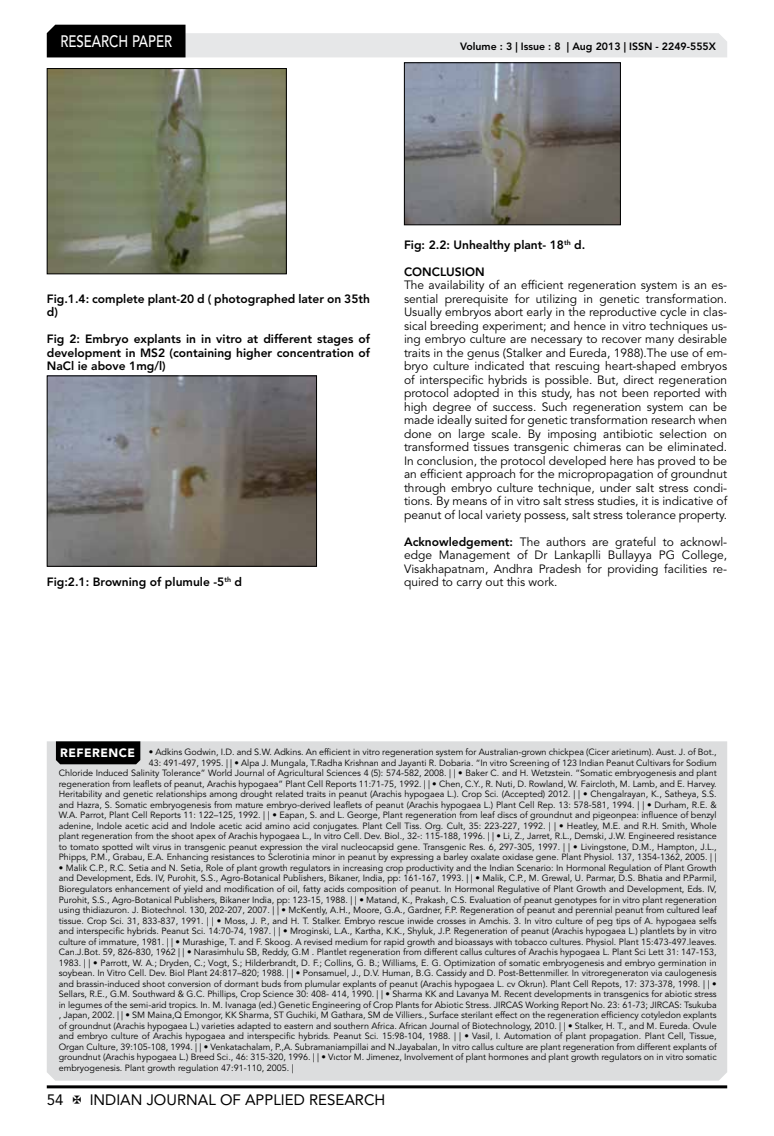
<style>
.page{position:relative;width:774px;height:1136px;background:#fff}
.page>*{position:absolute;margin:0;border:0;box-sizing:border-box;transform-origin:0 0}
.t1{font:500 16.5px "Avenir LT Std";color:#fff;scale:.8 1}
.t2{font:15px "Avenir LT Std";color:#000}
.t3{font:12px/13.5px "Avenir LT Std";color:#000;text-align:justify}
.t4{font:800 12px/13.5px "Avenir LT Std";color:#000}
.t5{font:800 10.5px "Avenir LT Std";color:#000}
.t6{font:9px/10.5px "Avenir LT Std";color:#000;text-align:right}
.s1{font-weight:800}
.s2{font-weight:900;font-size:12px;color:#fff}
</style>
<div class="page">
<hr style="left:47px;top:1085px;width:680px;height:3px;background:#000">
<svg style="left:47px;top:25px;width:680px;height:32px"></svg>
<div style="left:47px;top:741px;width:680px;height:339px;background:#dcddde"></div>
<div style="left:56px;top:741px;width:84px;height:23px;background:#000"></div>
<img style="left:49px;top:70px;width:236px;height:202px">
<div style="left:47px;top:68px;width:240px;height:206px;border:1px solid #000"></div>
<img style="left:49px;top:377px;width:266px;height:187px">
<div style="left:47px;top:375px;width:270px;height:191px;border:1px solid #000"></div>
<img style="left:406px;top:64px;width:213px;height:159px">
<div style="left:404px;top:62px;width:217px;height:163px;border:1px solid #000"></div>
<h1 class="t1" style="left:60px;top:32px;width:139px">RESEARCH PAPER</h1>
<p class="t5" style="left:460px;top:41px;width:257px">Volume : 3 | Issue : 8 | Aug 2013 | ISSN - 2249-555X</p>
<h3 class="t4" style="left:47px;top:292px;width:325px">Fig.1.4: complete plant-20 d ( photographed later on 35th d)</h3>
<h3 class="t4" style="left:47px;top:332px;width:325px;text-align:justify">Fig 2: Embryo explants in in vitro at different stages of development in MS2 (containing higher concentration of NaCl ie above 1mg/l)</h3>
<h3 class="t4" style="left:47px;top:575px;width:197px">Fig:2.1: Browning of plumule -5<sup>th</sup> d</h3>
<h3 class="t4" style="left:404px;top:238px;width:183px">Fig: 2.2: Unhealthy plant- 18<sup>th</sup> d.</h3>
<h3 class="t4" style="left:404px;top:265px;width:82px">CONCLUSION</h3>
<p class="t3" style="left:404px;top:278px;width:325px">The availability of an efficient regeneration system is an es&shy;sential prerequisite for utilizing in genetic transformation.<br>Usually embryos abort early in the reproductive cycle in clas&shy;sical breeding experiment; and hence in vitro techniques us&shy;ing embryo culture are necessary to recover many desirable traits in the genus (Stalker and Eureda, 1988).The use of em&shy;bryo culture indicated that rescuing heart-shaped embryos of interspecific hybrids is possible. But, direct regeneration protocol adopted in this study, has not been reported with high degree of success. Such regeneration system can be made ideally suited for genetic transformation research when done on large scale. By imposing antibiotic selection on transformed tissues transgenic chimeras can be eliminated.<br>In conclusion, the protocol developed here has proved to be an efficient approach for the micropropagation of groundnut through embryo culture technique, under salt stress condi&shy;tions. By means of in vitro salt stress studies, it is indicative of peanut of local variety possess, salt stress tolerance property.</p>
<h3 class="t3" style="left:404px;top:535px;width:325px"><span class="s1">Acknowledgement:</span> The authors are grateful to acknowl&shy;edge Management of Dr Lankaplli Bullayya PG College, Visakhapatnam, Andhra Pradesh for providing facilities re&shy;quired to carry out this work.</h3>
<p class="t6" style="left:59px;top:747px;width:660px"><span class="s2">REFERENCE</span> • Adkins Godwin, I.D. and S.W. Adkins. An efficient in vitro regeneration system for Australian-grown chickpea (Cicer arietinum). Aust. J. of Bot., 43: 491-497, 1995. | | • Alpa J. Mungala, T.Radha Krishnan and Jayanti R. Dobaria. “In vitro Screening of 123 Indian Peanut Cultivars for Sodium<br>Chloride Induced Salinity Tolerance” World Journal of Agricultural Sciences 4 (5): 574-582, 2008. | | • Baker C. and H. Wetzstein. “Somatic embryogenesis and plant regeneration from leaflets of peanut, Arachis hypogaea” Plant Cell Reports 11:71-75, 1992. | | • Chen, C.Y., R. Nuti, D. Rowland, W. Faircloth, M. Lamb, and E. Harvey.<br>Heritability and genetic relationships among drought related traits in peanut (Arachis hypogaea L.). Crop Sci. (Accepted) 2012. | | • Chengalrayan, K., Satheya, S.S. and Hazra, S. Somatic embryogenesis from mature embryo-derived leaflets of peanut (Arachis hypogaea L.) Plant Cell Rep. 13: 578-581, 1994. | | • Durham, R.E. &amp; W.A. Parrot, Plant Cell Reports 11: 122–125, 1992. | | • Eapan, S. and L. George, Plant regeneration from leaf discs of groundnut and pigeonpea: influence of benzyl adenine, Indole acetic acid and Indole acetic acid amino acid conjugates. Plant Cell Tiss. Org. Cult, 35: 223-227, 1992. | | • Heatley, M.E. and R.H. Smith, Whole plant regeneration from the shoot apex of Arachis hypogaea L., In vitro Cell. Dev. Biol., 32-: 115-188, 1996. | | • Li, Z., Jarret, R.L., Demski, J.W. Engineered resistance to tomato spotted wilt virus in transgenic peanut expression the viral nucleocapsid gene. Transgenic Res. 6, 297-305, 1997. | | • Livingstone, D.M., Hampton, J.L., Phipps, P.M., Grabau, E.A. Enhancing resistances to Sclerotinia minor in peanut by expressing a barley oxalate oxidase gene. Plant Physiol. 137, 1354-1362, 2005. | |</p>
<p class="t6" style="left:59px;top:862px;width:660px;text-align:justify">• Malik C.P., R.C. Setia and N. Setia, Role of plant growth regulators in increasing crop productivity and the Indian Scenario: In Hormonal Regulation of Plant Growth and Development, Eds. IV, Purohit, S.S., Agro-Botanical Publishers, Bikaner, India, pp: 161-167, 1993. | | • Malik, C.P., M. Grewal, U. Parmar, D.S. Bhatia and P.Parmil, Bioregulators enhancement of yield and modification of oil, fatty acids composition of peanut. In Hormonal Regulative of Plant Growth and Development, Eds. IV, Purohit, S.S., Agro-Botanical Publishers, Bikaner India, pp: 123-15, 1988. | | • Matand, K., Prakash, C.S. Evaluation of peanut genotypes for in vitro plant regeneration using thidiazuron. J. Biotechnol. 130, 202-207, 2007. | | • McKently, A.H., Moore, G.A., Gardner, F.P. Regeneration of peanut and perennial peanut from cultured leaf tissue. Crop Sci. 31, 833-837, 1991. | | • Moss, J. P., and H. T. Stalker. Embryo rescue inwide crosses in Amchis. 3. In vitro culture of peg tips of A. hypogaea selfs and interspecific hybrids. Peanut Sci. 14:70-74, 1987. | | • Mroginski, L.A., Kartha, K.K., Shyluk, J.P. Regeneration of peanut (Arachis hypogaea L.) plantlets by in vitro culture of immature, 1981. | | • Murashige, T. and F. Skoog. A revised medium for rapid growth and bioassays with tobacco cultures. Physiol. Plant 15:473-497.leaves.<br>Can.J.Bot. 59, 826-830, 1962 | | • Narasimhulu SB, Reddy, G.M . Plantlet regeneration from different callus cultures of Arachis hypogaea L. Plant Sci Lett 31: 147-153, 1983. | | • Parrott, W. A.; Dryden, C.; Vogt, S.; Hilderbrandt, D. F.; Collins, G. B.; Williams, E. G. Optimization of somatic embryogenesis and embryo germination in soybean. In Vitro Cell. Dev. Biol Plant 24:817–820; 1988. | | • Ponsamuel, J., D.V. Human, B.G. Cassidy and D. Post-Bettenmiller. In vitroregeneraton via caulogenesis and brassin-induced shoot conversion of dormant buds from plumular explants of peanut (Arachis hypogaea L. cv Okrun). Plant Cell Repots, 17: 373-378, 1998. | | • Sellars, R.E., G.M. Southward &amp; G.C. Phillips, Crop Science 30: 408- 414, 1990. | | • Sharma KK and Lavanya M. Recent developments in transgenics for abiotic stress in legumes of the semi-arid tropics. In. M. Ivanaga (ed.) Genetic Engineering of Crop Plants for Abiotic Stress. JIRCAS Working Report No. 23: 61-73; JIRCAS: Tsukuba , Japan, 2002. | | • SM Maina,Q Emongor, KK Sharma, ST Guchiki, M Gathara, SM de Villiers., Surface sterilant effect on the regeneration efficiency cotyledon explants of groundnut (Arachis hypogaea L.) varieties adapted to eastern and southern Africa. African Journal of Biotechnology, 2010. | | • Stalker, H. T., and M. Eureda. Ovule and embryo culture of Arachis hypogaea and interspecific hybrids. Peanut Sci. 15:98-104, 1988. | | • Vasil, I. Automation of plant propagation. Plant Cell, Tissue, Organ Culture, 39:105-108, 1994. | | • Venkatachalam, P.,A. Subramaniampillai and N.Jayabalan, In vitro callus culture are plant regeneration from different explants of groundnut (Arachis hypogaea L.) Breed Sci., 46: 315-320, 1996. | | • Vıctor M. Jimenez, Involvement of plant hormones and plant growth regulators on in vitro somatic embryogenesis. Plant growth regulation 47:91-110, 2005. |</p>
<h2 class="t2" style="left:47px;top:1090px;width:18px">54</h2>
<h2 class="t2" style="left:90px;top:1090px;width:297px">INDIAN JOURNAL OF APPLIED RESEARCH</h2>
</div>
